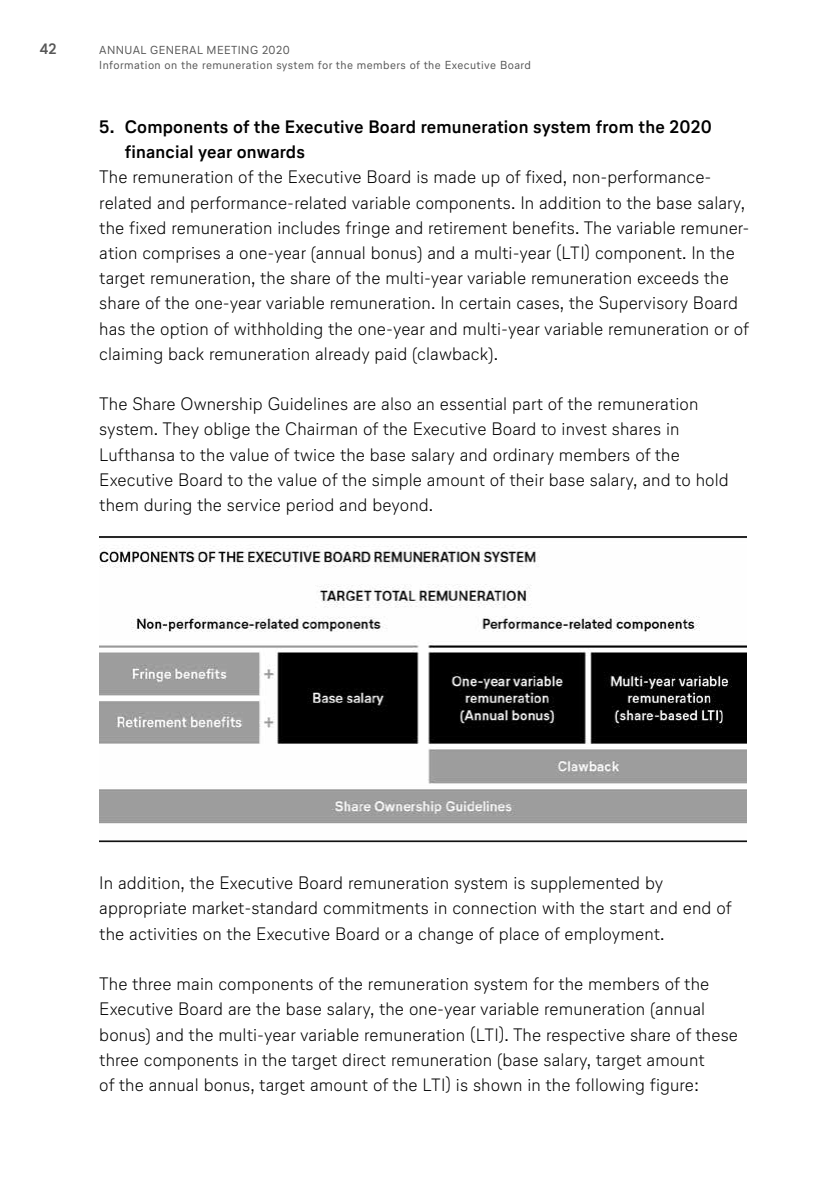
<style>
.page{position:relative;width:840px;height:1191px;background:#fff}
.page>*{position:absolute;margin:0;border:0;box-sizing:border-box;transform-origin:0 0}
.t1{font:300 18px/25.2px "Lufthansa Text";letter-spacing:.005em;color:#000}
.t2{font:700 18px/25.2px "Lufthansa Text";letter-spacing:.01em;color:#000}
.t3{font:700 15px "Lufthansa Text";color:#565656}
.t4{font:11.6px/15px "Lufthansa Text";letter-spacing:.035em;color:#565656}
.s1{font-size:17.8px}
</style>
<div class="page">
<img style="left:99px;top:536px;width:646px;height:306px">
<p class="t3" style="left:40px;top:39px;width:18px">42</p>
<p class="t4" style="left:99px;top:42px;width:433px">ANNUAL GENERAL MEETING 2020<br>Information on the remuneration system for the members of the Executive Board</p>
<p class="t2" style="left:125px;top:114px;width:588px;text-indent:-26px">5. Components of the Executive Board remuneration system from the 2020 financial year onwards</p>
<p class="t1" style="left:99px;top:164px;width:651px">The remuneration of the Executive Board is made up of fixed, non-performance&shy;related and performance-related variable components. In addition to the base salary, the fixed remuneration includes fringe and retirement benefits. The variable remuner&shy;ation comprises a one-year (annual bonus) and a multi-year (<span class="s1">LTI</span>) component. In the target remuneration, the share of the multi-year variable remuneration exceeds the share of the one-year variable remuneration. In certain cases, the Supervisory Board has the option of withholding the one-year and multi-year variable remuneration or of claiming back remuneration already paid (clawback).</p>
<p class="t1" style="left:99px;top:391px;width:630px">The Share Ownership Guidelines are also an essential part of the remuneration system. They oblige the Chairman of the Executive Board to invest shares in Lufthansa to the value of twice the base salary and ordinary members of the Executive Board to the value of the simple amount of their base salary, and to hold them during the service period and beyond.</p>
<p class="t1" style="left:99px;top:870px;width:633px">In addition, the Executive Board remuneration system is supplemented by appropriate market-standard commitments in connection with the start and end of the activities on the Executive Board or a change of place of employment.</p>
<p class="t1" style="left:99px;top:970px;width:639px">The three main components of the remuneration system for the members of the Executive Board are the base salary, the one-year variable remuneration (annual bonus) and the multi-year variable remuneration (<span class="s1">LTI</span>). The respective share of these three components in the target direct remuneration (base salary, target amount<br>of the annual bonus, target amount of the <span class="s1">LTI</span>) is shown in the following figure:</p>
</div>
